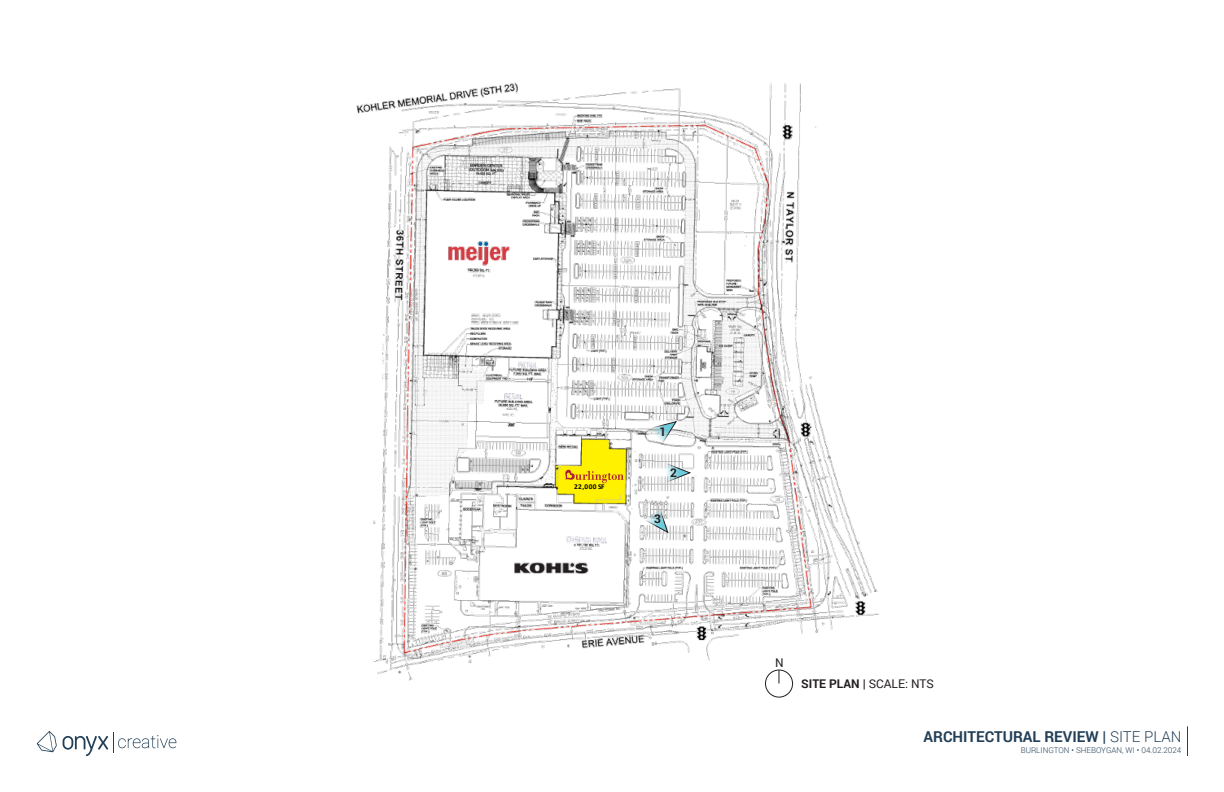
<style>
.page{position:relative;width:1224px;height:792px;background:#fff}
.page>*{position:absolute;margin:0;border:0;box-sizing:border-box;transform-origin:0 0}
.t1{font:700 15px "Roboto";color:#234058}
.t2{font:700 12px "Roboto";color:#231f20}
.t3{font:12px "Roboto";color:#231f20}
.t4{font:300 8px "Roboto";color:#234058}
.t5{font:700 7.3px "Calibri";letter-spacing:.065em;color:#000}
.s1{font-weight:400}
.s2{font-weight:300}
</style>
<div class="page">
<img style="left:356px;top:82px;width:523px;height:615px">
<svg style="left:565px;top:470px;width:58px;height:13px"></svg>
<div style="left:765px;top:670px;width:28px;height:28px;border:1px solid #231f20;border-radius:50%"></div>
<svg style="left:778px;top:670px;width:1px;height:14px"></svg>
<svg style="left:644px;top:508px;width:24px;height:25px"></svg>
<svg style="left:665px;top:463px;width:25px;height:20px"></svg>
<svg style="left:651px;top:421px;width:26px;height:23px"></svg>
<hr style="left:1187px;top:726px;width:1px;height:30px;background:#234058">
<svg style="left:63px;top:732px;width:113px;height:24px"></svg>
<svg style="left:37px;top:731px;width:20px;height:21px"></svg>
<p class="t5" style="left:574px;top:482px;width:32px">22,000 SF</p>
<p class="t2" style="left:660px;top:423px;width:8px">1</p>
<p class="t2" style="left:670px;top:465px;width:8px">2</p>
<p class="t2" style="left:654px;top:510px;width:8px">3</p>
<p class="t3" style="left:775px;top:655px;width:10px">N</p>
<p class="t2" style="left:801px;top:675px;width:134px">SITE PLAN | <span class="s1">SCALE: NTS</span></p>
<p class="t1" style="left:924px;top:726px;width:259px">ARCHITECTURAL REVIEW | <span class="s2">SITE PLAN</span></p>
<p class="t4" style="left:1021px;top:745px;width:162px">BURLINGTON • SHEBOYGAN, WI • 04.02.2024</p>
</div>
